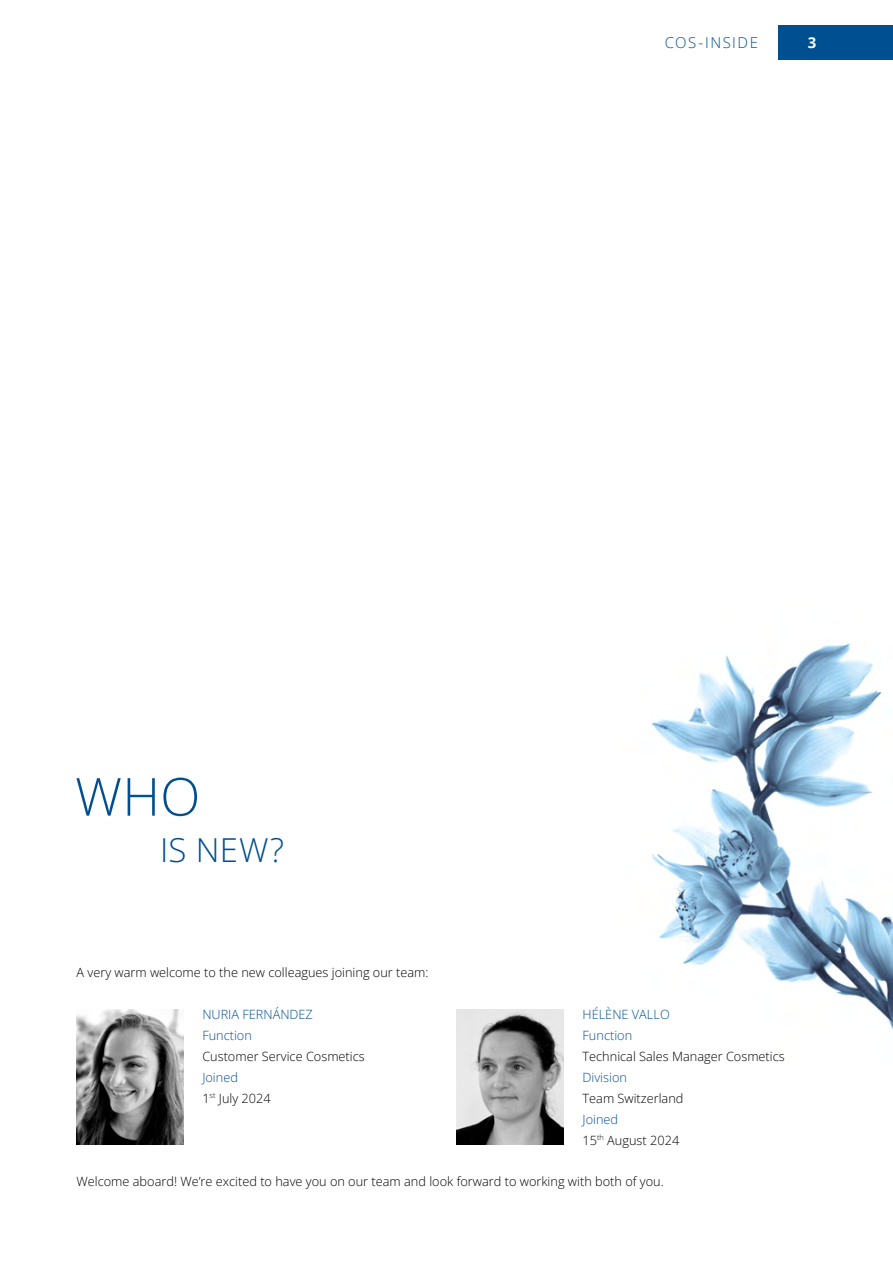
<style>
.page{position:relative;width:893px;height:1263px;background:#fff}
.page>*{position:absolute;margin:0;border:0;box-sizing:border-box;transform-origin:0 0}
.t1{font:52.5px "Open Sans";color:#004f91}
.t2{font:33px "Open Sans";color:#004f91}
.t3{font:15px "Open Sans";letter-spacing:.1em;color:#004f91}
.t4{font:700 15px "Open Sans";color:#fff}
.t5{font:12.75px/21px "Open Sans";color:#000}
.t6{font:12.75px/21px "Open Sans";color:#004f91}
.s1{color:#004f91}
</style>
<div class="page">
<div style="left:778px;top:26px;width:115px;height:34px;background:#004f91"></div>
<img style="left:651px;top:643px;width:242px;height:387px">
<img style="left:456px;top:1009px;width:107px;height:136px">
<img style="left:77px;top:1009px;width:107px;height:136px">
<p class="t3" style="left:665px;top:32px;width:95px">COS-INSIDE</p>
<p class="t4" style="left:808px;top:32px;width:10px">3</p>
<h1 class="t1" style="left:75px;top:761px;width:127px">WHO</h1>
<h2 class="t2" style="left:160px;top:827px;width:125px">IS NEW?</h2>
<p class="t5" style="left:77px;top:961px;width:353px">A very warm welcome to the new colleagues joining our team:</p>
<p class="t6" style="left:202px;top:1003px;width:112px">NURIA FERNÁNDEZ<br>Function</p>
<p class="t5" style="left:202px;top:1045px;width:164px">Customer Service Cosmetics</p>
<p class="t5" style="left:202px;top:1066px;width:70px"><span class="s1">Joined<br></span>1<sup>st</sup> July 2024</p>
<p class="t6" style="left:583px;top:1003px;width:89px">HÉLÈNE VALLO<br>Function</p>
<p class="t5" style="left:583px;top:1045px;width:204px">Technical Sales Manager Cosmetics</p>
<p class="t6" style="left:583px;top:1066px;width:46px">Division</p>
<p class="t5" style="left:583px;top:1087px;width:102px">Team Switzerland</p>
<p class="t5" style="left:583px;top:1108px;width:98px"><span class="s1">Joined<br></span>15<sup>th</sup> August 2024</p>
<p class="t5" style="left:77px;top:1171px;width:589px">Welcome aboard! Weʼre excited to have you on our team and look forward to working with both of you.</p>
</div>
